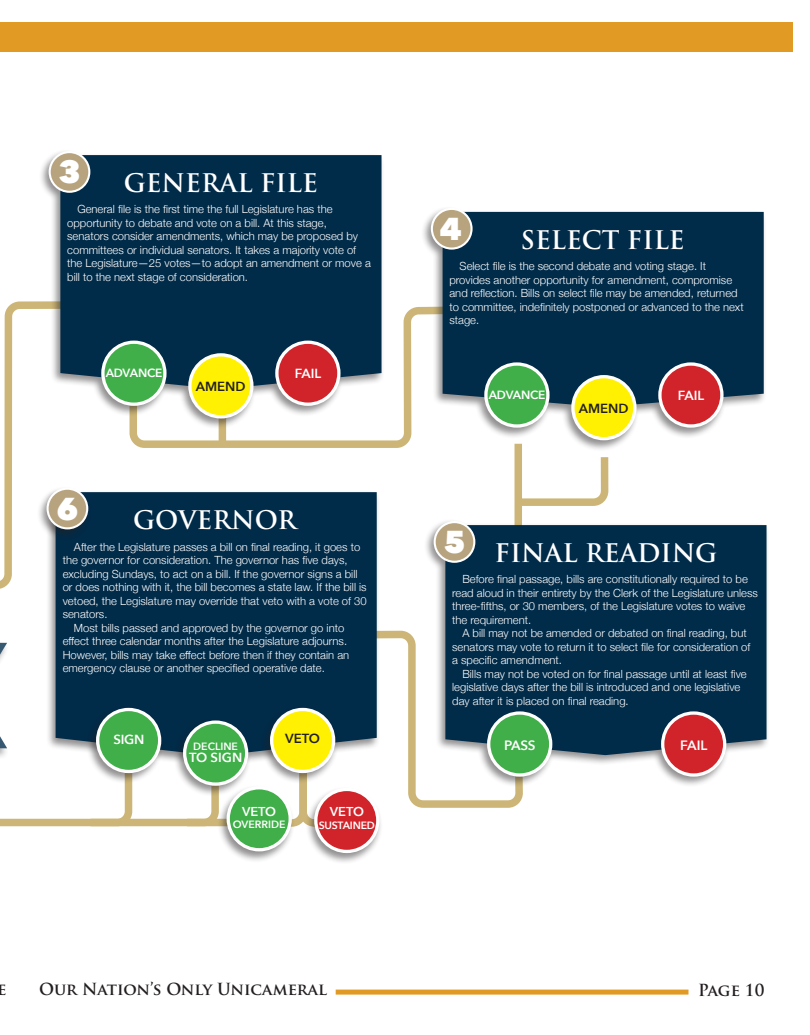
<style>
.page{position:relative;width:810px;height:1035px;background:#fff}
.page>*{position:absolute;margin:0;border:0;box-sizing:border-box;transform-origin:0 0}
.t1{font:800 31.62px "Avenir Next";color:#fff}
.t2{font:700 25px "Trajan Pro";color:#fff}
.t3{font:700 16.25px "Trajan Pro";color:#231f20}
.t4{font:600 13.5px "Avenir Next";letter-spacing:-.02em;color:#fff}
.t5{font:600 13.12px "Avenir Next";color:#fff}
.t6{font:600 13.12px "Avenir Next";color:#231f20}
.t7{font:600 12.88px "Avenir Next";color:#fff}
.t8{font:600 11.88px "Avenir Next";letter-spacing:-.02em;color:#fff}
.Paragraph{font:300 11.25px/13.5px "Helvetica Neue";color:#fff}
.t9{font:600 10.5px "Avenir Next";color:#fff}
.t10{font:600 10.5px "Avenir Next";letter-spacing:-.02em;color:#fff}
</style>
<div class="page">
<div style="left:336px;top:990px;width:352px;height:5px;background:#e19a24"></div>
<svg style="left:380px;top:630px;width:130px;height:178px"></svg>
<svg style="left:510px;top:452px;width:102px;height:543px"></svg>
<div style="left:515px;top:444px;width:7px;height:162px;background:#ccb576"></div>
<svg style="left:129px;top:307px;width:292px;height:141px"></svg>
<svg style="left:0;top:301px;width:39px;height:288px"></svg>
<div style="left:39px;top:149px;width:346px;height:281px;background:#231f20;opacity:.5"></div>
<div style="left:60px;top:155px;width:322px;height:234px;background:#002b49"></div>
<div style="left:50px;top:152px;width:39px;height:40px;background:#b7a37e;border-radius:50%"></div>
<div style="left:49px;top:151px;width:41px;height:42px;border:2px solid #fff;border-radius:50%"></div>
<div style="left:190px;top:355px;width:62px;height:62px;background:#fff101;border-radius:50%"></div>
<div style="left:188px;top:353px;width:66px;height:66px;border:3px solid #fff;border-radius:50%"></div>
<div style="left:103px;top:342px;width:62px;height:62px;background:#40ae49;border-radius:50%"></div>
<div style="left:101px;top:341px;width:66px;height:65px;border:3px solid #fff;border-radius:50%"></div>
<div style="left:277px;top:342px;width:62px;height:62px;background:#d1232a;border-radius:50%"></div>
<div style="left:275px;top:341px;width:66px;height:65px;border:3px solid #fff;border-radius:50%"></div>
<div style="left:421px;top:206px;width:346px;height:246px;background:#231f20;opacity:.5"></div>
<div style="left:443px;top:212px;width:321px;height:195px;background:#002b49"></div>
<div style="left:432px;top:209px;width:40px;height:40px;background:#b7a37e;border-radius:50%"></div>
<div style="left:431px;top:208px;width:42px;height:42px;border:2px solid #fff;border-radius:50%"></div>
<div style="left:573px;top:377px;width:62px;height:62px;background:#fff101;border-radius:50%"></div>
<div style="left:571px;top:375px;width:66px;height:65px;border:3px solid #fff;border-radius:50%"></div>
<div style="left:486px;top:364px;width:62px;height:62px;background:#40ae49;border-radius:50%"></div>
<div style="left:484px;top:362px;width:66px;height:66px;border:3px solid #fff;border-radius:50%"></div>
<div style="left:660px;top:364px;width:62px;height:62px;background:#d1232a;border-radius:50%"></div>
<div style="left:658px;top:362px;width:66px;height:66px;border:3px solid #fff;border-radius:50%"></div>
<div style="left:424px;top:519px;width:346px;height:269px;background:#231f20;opacity:.5"></div>
<div style="left:445px;top:525px;width:322px;height:230px;background:#002b49"></div>
<div style="left:435px;top:522px;width:39px;height:40px;background:#b7a37e;border-radius:50%"></div>
<div style="left:434px;top:521px;width:41px;height:42px;border:2px solid #fff;border-radius:50%"></div>
<div style="left:489px;top:713px;width:62px;height:62px;background:#40ae49;border-radius:50%"></div>
<div style="left:487px;top:711px;width:65px;height:66px;border:3px solid #fff;border-radius:50%"></div>
<div style="left:663px;top:713px;width:62px;height:62px;background:#d1232a;border-radius:50%"></div>
<div style="left:661px;top:711px;width:65px;height:66px;border:3px solid #fff;border-radius:50%"></div>
<div style="left:46px;top:490px;width:334px;height:277px;background:#231f20;opacity:.5"></div>
<div style="left:56px;top:492px;width:321px;height:214px;background:#002b49"></div>
<div style="left:37px;top:486px;width:55px;height:55px;background:#231f20;opacity:.5"></div>
<div style="left:48px;top:489px;width:39px;height:39px;background:#b7a37e;border-radius:50%"></div>
<div style="left:47px;top:488px;width:41px;height:41px;border:2px solid #fff;border-radius:50%"></div>
<div style="left:86px;top:706px;width:297px;height:158px;background:#231f20;opacity:.5"></div>
<div style="left:316px;top:789px;width:62px;height:62px;background:#d1232a;border-radius:50%"></div>
<div style="left:314px;top:788px;width:65px;height:65px;border:3px solid #fff;border-radius:50%"></div>
<div style="left:228px;top:788px;width:62px;height:62px;background:#40ae49;border-radius:50%"></div>
<div style="left:227px;top:786px;width:65px;height:65px;border:3px solid #fff;border-radius:50%"></div>
<svg style="left:0;top:643px;width:349px;height:187px"></svg>
<div style="left:0;top:22px;width:25px;height:30px;background:#e19a24"></div>
<div style="left:25px;top:22px;width:768px;height:30px;background:#e19a24"></div>
<p class="t1" style="left:58px;top:152px;width:24px">3</p>
<p class="t2" style="left:124px;top:167px;width:196px">GENERAL FILE</p>
<p class="Paragraph" style="left:67px;top:202px;width:305px;text-indent:10px">General file is the first time the full Legislature has the opportunity to debate and vote on a bill. At this stage, senators consider amendments, which may be proposed by committees or individual senators. It takes a majority vote of the Legislature—25 votes—to adopt an amendment or move a bill to the next stage of consideration.</p>
<p class="t8" style="left:106px;top:363px;width:58px">ADVANCE</p>
<p class="t5" style="left:295px;top:363px;width:28px">FAIL</p>
<p class="t6" style="left:196px;top:375px;width:51px">AMEND</p>
<p class="t1" style="left:56px;top:489px;width:24px">6</p>
<p class="t2" style="left:133px;top:505px;width:165px">GOVERNOR</p>
<p class="Paragraph" style="left:63px;top:539px;width:306px;text-indent:11px">After the Legislature passes a bill on final reading, it goes to the governor for consideration. The governor has five days, excluding Sundays, to act on a bill. If the governor signs a bill or does nothing with it, the bill becomes a state law. If the bill is vetoed, the Legislature may override that veto with a vote of 30 senators.</p>
<p class="Paragraph" style="left:63px;top:620px;width:288px;text-indent:11px">Most bills passed and approved by the governor go into effect three calendar months after the Legislature adjourns.<br>However, bills may take effect before then if they contain an emergency clause or another specified operative date.</p>
<p class="t5" style="left:113px;top:728px;width:32px">SIGN</p>
<p class="t6" style="left:285px;top:728px;width:36px">VETO</p>
<p class="t9" style="left:193px;top:737px;width:46px">DECLINE</p>
<p class="t5" style="left:189px;top:746px;width:55px">TO SIGN</p>
<p class="t7" style="left:242px;top:800px;width:36px">VETO</p>
<p class="t9" style="left:233px;top:816px;width:54px">OVERRIDE</p>
<p class="t7" style="left:330px;top:800px;width:36px">VETO</p>
<p class="t10" style="left:319px;top:816px;width:58px">SUSTAINED</p>
<p class="t1" style="left:440px;top:209px;width:24px">4</p>
<p class="t2" style="left:521px;top:224px;width:166px">SELECT FILE</p>
<p class="Paragraph" style="left:449px;top:259px;width:296px;text-indent:10px">Select file is the second debate and voting stage. It provides another opportunity for amendment, compromise and reflection. Bills on select file may be amended, returned to committee, indefinitely postponed or advanced to the next stage.</p>
<p class="t8" style="left:489px;top:385px;width:58px">ADVANCE</p>
<p class="t5" style="left:678px;top:384px;width:28px">FAIL</p>
<p class="t6" style="left:579px;top:397px;width:51px">AMEND</p>
<p class="t1" style="left:443px;top:522px;width:24px">5</p>
<p class="t2" style="left:494px;top:538px;width:224px">FINAL READING</p>
<p class="Paragraph" style="left:452px;top:572px;width:307px;text-indent:10px">Before final passage, bills are constitutionally required to be read aloud in their entirety by the Clerk of the Legislature unless three-fifths, or 30 members, of the Legislature votes to waive the requirement.</p>
<p class="Paragraph" style="left:452px;top:626px;width:300px;text-indent:10px">A bill may not be amended or debated on final reading, but senators may vote to return it to select file for consideration of a specific amendment.</p>
<p class="Paragraph" style="left:452px;top:666px;width:296px;text-indent:10px">Bills may not be voted on for final passage until at least five legislative days after the bill is introduced and one legislative day after it is placed on final reading.</p>
<p class="t4" style="left:504px;top:734px;width:33px">PASS</p>
<p class="t4" style="left:680px;top:733px;width:29px">FAIL</p>
<h3 class="t3" style="left:-2px;top:979px;width:11px">e</h3>
<h3 class="t3" style="left:39px;top:979px;width:290px">Our Nation’s Only Unicameral</h3>
<h3 class="t3" style="left:698px;top:980px;width:68px">Page 10</h3>
</div>
